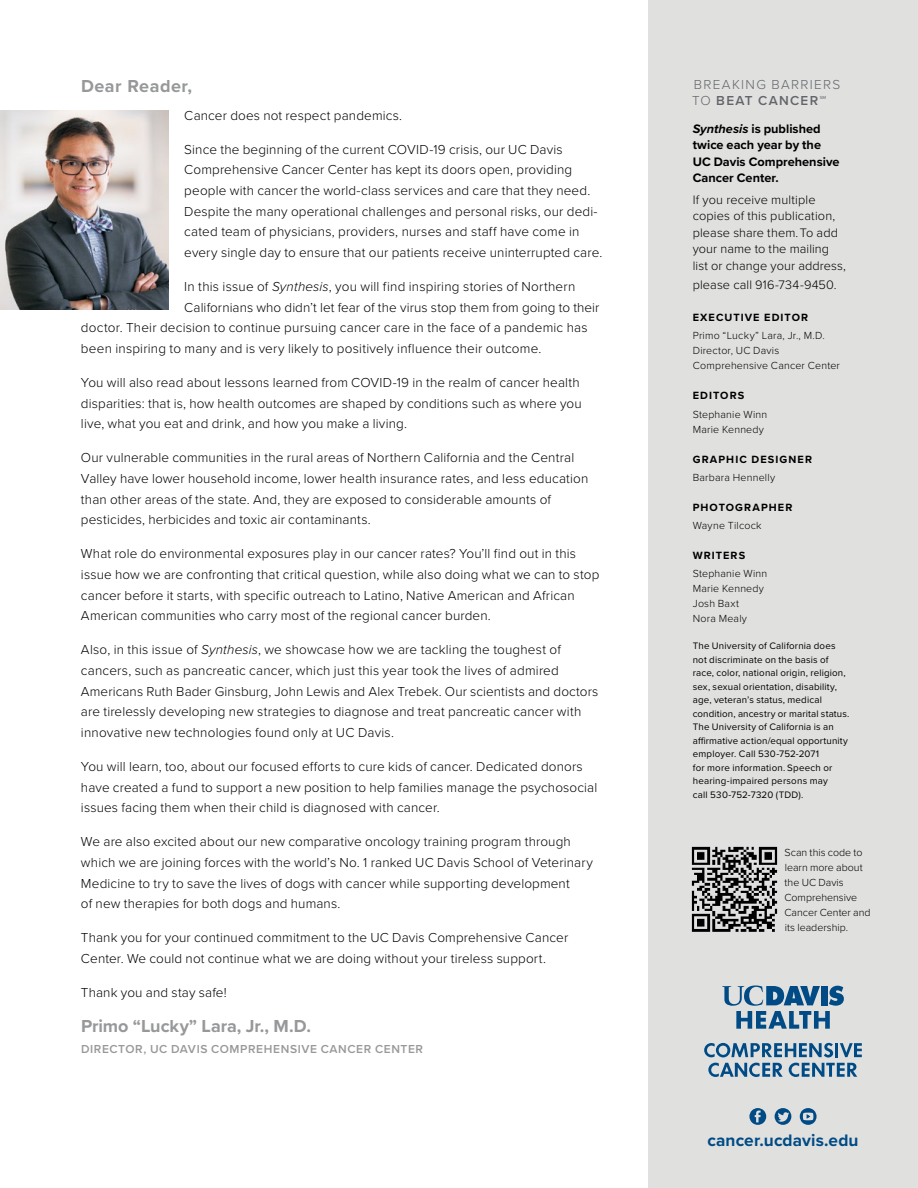
<style>
.page{position:relative;width:918px;height:1188px;background:#fff}
.page>*{position:absolute;margin:0;border:0;box-sizing:border-box;transform-origin:0 0}
.t1{font:700 18px "Proxima Nova";color:#97989a}
.t2{font:700 18px "Proxima Nova";letter-spacing:.03em;color:#97989a}
.t3{font:700 17.25px "Proxima Nova";letter-spacing:.01em;color:#004b85}
.t4{font:300 13.5px/20.7px "Proxima Nova";letter-spacing:.01em;color:#000}
.t5{font:300 13.5px/16.5px "Proxima Nova";letter-spacing:.1em;color:#63656a}
.t6{font:300 12.75px/16.5px "Proxima Nova";letter-spacing:.01em;color:#000}
.t7{font:700 12.75px/16.5px "Proxima Nova";color:#000}
.t8{font:600 12px "Proxima Nova";letter-spacing:.05em;color:#97989a}
.t9{font:700 10.8px "Proxima Nova";letter-spacing:.1em;color:#000}
.t10{font:300 10.65px/15px "Proxima Nova";letter-spacing:.02em;color:#000}
.t11{font:300 10.65px/15px "Proxima Nova";color:#000}
.t12{font:9.75px/13.5px "Proxima Nova";letter-spacing:.02em;color:#000}
.s1{font-style:italic}
.s2{font-weight:600}
.s3{font-weight:400}
</style>
<div class="page">
<div style="left:648px;top:0;width:270px;height:1188px;background:#e0e0df"></div>
<svg style="left:704px;top:1043px;width:158px;height:34px"></svg>
<svg style="left:722px;top:985px;width:122px;height:44px"></svg>
<img style="left:0;top:111px;width:168px;height:199px">
<img style="left:691px;top:846px;width:87px;height:86px">
<svg style="left:749px;top:1108px;width:17px;height:17px"></svg>
<svg style="left:775px;top:1108px;width:16px;height:17px"></svg>
<svg style="left:800px;top:1108px;width:17px;height:17px"></svg>
<h1 class="t2" style="left:81px;top:73px;width:113px">Dear Reader,</h1>
<p class="t4" style="left:184px;top:104px;width:219px">Cancer does not respect pandemics.</p>
<p class="t4" style="left:184px;top:138px;width:420px">Since the beginning of the current COVID-19 crisis, our UC Davis Comprehensive Cancer Center has kept its doors open, providing people with cancer the world-class services and care that they need.<br>Despite the many operational challenges and personal risks, our dedi&shy;cated team of physicians, providers, nurses and staff have come in every single day to ensure that our patients receive uninterrupted care.</p>
<p class="t4" style="left:184px;top:275px;width:393px">In this issue of <span class="s1">Synthesis</span>, you will find inspiring stories of Northern</p>
<p class="t4" style="left:184px;top:296px;width:417px">Californians who didn’t let fear of the virus stop them from going to their</p>
<p class="t4" style="left:81px;top:317px;width:508px">doctor. Their decision to continue pursuing cancer care in the face of a pandemic has</p>
<p class="t4" style="left:81px;top:337px;width:462px">been inspiring to many and is very likely to positively influence their outcome.</p>
<p class="t4" style="left:81px;top:371px;width:502px">You will also read about lessons learned from COVID-19 in the realm of cancer health disparities: that is, how health outcomes are shaped by conditions such as where you live, what you eat and drink, and how you make a living.</p>
<p class="t4" style="left:81px;top:447px;width:509px">Our vulnerable communities in the rural areas of Northern California and the Central Valley have lower household income, lower health insurance rates, and less education than other areas of the state. And, they are exposed to considerable amounts of pesticides, herbicides and toxic air contaminants.</p>
<p class="t4" style="left:81px;top:543px;width:520px">What role do environmental exposures play in our cancer rates? You’ll find out in this issue how we are confronting that critical question, while also doing what we can to stop cancer before it starts, with specific outreach to Latino, Native American and African American communities who carry most of the regional cancer burden.</p>
<p class="t4" style="left:81px;top:639px;width:519px">Also, in this issue of <span class="s1">Synthesis</span>, we showcase how we are tackling the toughest of cancers, such as pancreatic cancer, which just this year took the lives of admired Americans Ruth Bader Ginsburg, John Lewis and Alex Trebek. Our scientists and doctors are tirelessly developing new strategies to diagnose and treat pancreatic cancer with innovative new technologies found only at UC Davis.</p>
<p class="t4" style="left:81px;top:755px;width:518px">You will learn, too, about our focused efforts to cure kids of cancer. Dedicated donors have created a fund to support a new position to help families manage the psychosocial issues facing them when their child is diagnosed with cancer.</p>
<p class="t4" style="left:81px;top:831px;width:513px">We are also excited about our new comparative oncology training program through which we are joining forces with the world’s No. 1 ranked UC Davis School of Veterinary Medicine to try to save the lives of dogs with cancer while supporting development<br>of new therapies for both dogs and humans.</p>
<p class="t4" style="left:81px;top:927px;width:489px">Thank you for your continued commitment to the UC Davis Comprehensive Cancer<br>Center. We could not continue what we are doing without your tireless support.</p>
<p class="t4" style="left:81px;top:982px;width:147px">Thank you and stay safe!</p>
<h1 class="t1" style="left:81px;top:1012px;width:231px">Primo “Lucky” Lara, Jr., M.D.</h1>
<p class="t8" style="left:81px;top:1040px;width:344px">DIRECTOR, UC DAVIS COMPREHENSIVE CANCER CENTER</p>
<p class="t5" style="left:692px;top:75px;width:150px">BREAKING BARRIERS<br>TO <span class="s2">BEAT CANCER</span><span class="s3">℠</span></p>
<p class="t7" style="left:693px;top:120px;width:148px"><span class="s1">Synthesis</span> is published twice each year by the<br>UC Davis Comprehensive<br>Cancer Center.</p>
<p class="t6" style="left:693px;top:191px;width:155px">If you receive multiple copies of this publication, please share them. To add your name to the mailing list or change your address,</p>
<p class="t6" style="left:693px;top:275px;width:145px">please call 916-734-9450.</p>
<p class="t9" style="left:693px;top:309px;width:117px">EXECUTIVE EDITOR</p>
<p class="t10" style="left:693px;top:328px;width:149px">Primo “Lucky” Lara, Jr., M.D.<br>Director, UC Davis<br>Comprehensive Cancer Center</p>
<p class="t9" style="left:693px;top:388px;width:53px">EDITORS</p>
<p class="t10" style="left:693px;top:406px;width:76px">Stephanie Winn<br>Marie Kennedy</p>
<p class="t9" style="left:693px;top:451px;width:121px">GRAPHIC DESIGNER</p>
<p class="t10" style="left:693px;top:469px;width:84px">Barbara Hennelly</p>
<p class="t9" style="left:693px;top:499px;width:101px">PHOTOGRAPHER</p>
<p class="t10" style="left:693px;top:517px;width:70px">Wayne Tilcock</p>
<p class="t9" style="left:693px;top:547px;width:54px">WRITERS</p>
<p class="t10" style="left:693px;top:566px;width:76px">Stephanie Winn<br>Marie Kennedy<br>Josh Baxt<br>Nora Mealy</p>
<p class="t12" style="left:693px;top:639px;width:158px">The University of California does not discriminate on the basis of race, color, national origin, religion, sex, sexual orientation, disability, age, veteran’s status, medical condition, ancestry or marital status.<br>The University of California is an affirmative action/equal opportunity employer. Call 530-752-2071<br>for more information. Speech or hearing-impaired persons may<br>call 530-752-7320 (TDD).</p>
<p class="t11" style="left:784px;top:844px;width:88px">Scan this code to learn more about the UC Davis<br>Comprehensive<br>Cancer Center and its leadership.</p>
<p class="t3" style="left:707px;top:1128px;width:153px">cancer.ucdavis.edu</p>
</div>
